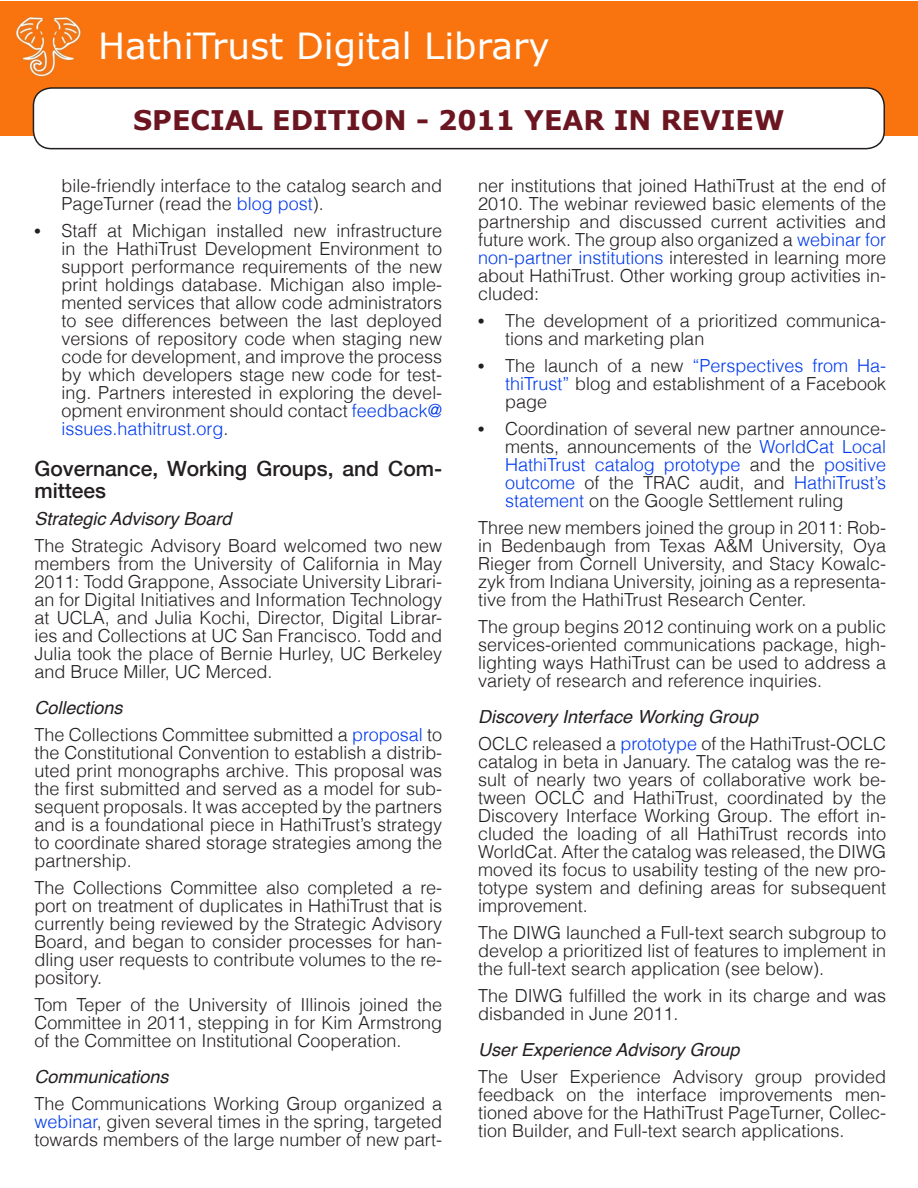
<style>
.page{position:relative;width:918px;height:1188px;background:#fff}
.page>*{position:absolute;margin:0;border:0;box-sizing:border-box;transform-origin:0 0}
.t1{font:36px "Verdana";color:#fff}
.t2{font:700 27px "Verdana";color:#6b1521}
.t3{font:500 21px/22.5px "Helvetica Neue";color:#231f20}
.t4{font:300 18px/18px "Helvetica";color:#231f20;text-align:justify}
.t5{font:italic 18px "Helvetica";color:#231f20}
.s1{color:#003aed}
.s2{font-family:"Times";font-weight:400}
</style>
<div class="page">
<div style="left:1px;top:1px;width:917px;height:134px;background:#f9740f"></div>
<img style="left:16px;top:16px;width:65px;height:61px">
<div style="left:33px;top:88px;width:851px;height:61px;background:#fff;border-radius:18px"></div>
<div style="left:33px;top:87px;width:852px;height:62px;border:2px solid #231f20;border-radius:18px"></div>
<p class="t1" style="left:98px;top:23px;width:453px">HathiTrust Digital Library</p>
<p class="t2" style="left:133px;top:103px;width:653px">SPECIAL EDITION - 2011 YEAR IN REVIEW</p>
<p class="t4" style="left:62px;top:177px;width:382px">bile-friendly interface to the catalog search and<br>PageTurner (read the <span class="s1">blog post</span>).</p>
<p class="t4" style="left:62px;top:222px;width:382px;text-indent:-27px"><span class="s2">•</span> Staff at Michigan installed new infrastructure in the HathiTrust Development Environment to support performance requirements of the new print holdings database. Michigan also imple&shy;mented services that allow code administrators to see differences between the last deployed versions of repository code when staging new code for development, and improve the process by which developers stage new code for test&shy;ing. Partners interested in exploring the devel&shy;opment environment should contact <span class="s1">feedback@ issues.hathitrust.org</span>.</p>
<p class="t3" style="left:34px;top:457px;width:409px">Governance, Working Groups, and Com&shy;mittees</p>
<p class="t5" style="left:34px;top:505px;width:199px">Strategic Advisory Board</p>
<p class="t4" style="left:34px;top:537px;width:409px">The Strategic Advisory Board welcomed two new members from the University of California in May 2011: Todd Grappone, Associate University Librari&shy;an for Digital Initiatives and Information Technology at UCLA, and Julia Kochi, Director, Digital Librar&shy;ies and Collections at UC San Francisco. Todd and Julia took the place of Bernie Hurley, UC Berkeley and Bruce Miller, UC Merced.</p>
<p class="t5" style="left:34px;top:694px;width:90px">Collections</p>
<p class="t4" style="left:34px;top:726px;width:409px">The Collections Committee submitted a <span class="s1">proposal</span> to the Constitutional Convention to establish a distrib&shy;uted print monographs archive. This proposal was the first submitted and served as a model for sub&shy;sequent proposals. It was accepted by the partners and is a foundational piece in HathiTrust’s strategy to coordinate shared storage strategies among the partnership.</p>
<p class="t4" style="left:34px;top:879px;width:409px">The Collections Committee also completed a re&shy;port on treatment of duplicates in HathiTrust that is currently being reviewed by the Strategic Advisory Board, and began to consider processes for han&shy;dling user requests to contribute volumes to the re&shy;pository.</p>
<p class="t4" style="left:34px;top:996px;width:409px">Tom Teper of the University of Illinois joined the Committee in 2011, stepping in for Kim Armstrong of the Committee on Institutional Cooperation.</p>
<p class="t5" style="left:34px;top:1063px;width:136px">Communications</p>
<p class="t4" style="left:34px;top:1095px;width:409px">The Communications Working Group organized a <span class="s1">webinar</span>, given several times in the spring, targeted towards members of the large number of new part-</p>
<p class="t4" style="left:478px;top:177px;width:409px">ner institutions that joined HathiTrust at the end of 2010. The webinar reviewed basic elements of the partnership and discussed current activities and future work. The group also organized a <span class="s1">webinar for non-partner institutions</span> interested in learning more about HathiTrust. Other working group activities in&shy;cluded:</p>
<p class="t4" style="left:505px;top:312px;width:382px;text-indent:-27px"><span class="s2">•</span> The development of a prioritized communica&shy;tions and marketing plan</p>
<p class="t4" style="left:505px;top:357px;width:382px;text-indent:-27px"><span class="s2">•</span> The launch of a new <span class="s1">“Perspectives from Ha&shy;thiTrust”</span> blog and establishment of a Facebook page</p>
<p class="t4" style="left:505px;top:420px;width:382px;text-indent:-27px"><span class="s2">•</span> Coordination of several new partner announce&shy;ments, announcements of the <span class="s1">WorldCat Local HathiTrust catalog prototype</span> and the <span class="s1">positive outcome</span> of the TRAC audit, and <span class="s1">HathiTrust’s statement</span> on the Google Settlement ruling</p>
<p class="t4" style="left:478px;top:519px;width:409px">Three new members joined the group in 2011: Rob&shy;in Bedenbaugh from Texas A&amp;M University, Oya Rieger from Cornell University, and Stacy Kowalc&shy;zyk from Indiana University, joining as a representa&shy;tive from the HathiTrust Research Center.</p>
<p class="t4" style="left:478px;top:618px;width:409px">The group begins 2012 continuing work on a public services-oriented communications package, high&shy;lighting ways HathiTrust can be used to address a variety of research and reference inquiries.</p>
<p class="t5" style="left:478px;top:703px;width:281px">Discovery Interface Working Group</p>
<p class="t4" style="left:478px;top:735px;width:409px">OCLC released a <span class="s1">prototype</span> of the HathiTrust-OCLC catalog in beta in January. The catalog was the re&shy;sult of nearly two years of collaborative work be&shy;tween OCLC and HathiTrust, coordinated by the Discovery Interface Working Group. The effort in&shy;cluded the loading of all HathiTrust records into WorldCat. After the catalog was released, the DIWG moved its focus to usability testing of the new pro&shy;totype system and defining areas for subsequent improvement.</p>
<p class="t4" style="left:478px;top:924px;width:409px">The DIWG launched a Full-text search subgroup to develop a prioritized list of features to implement in the full-text search application (see below).</p>
<p class="t4" style="left:478px;top:987px;width:409px">The DIWG fulfilled the work in its charge and was disbanded in June 2011.</p>
<p class="t5" style="left:478px;top:1036px;width:263px">User Experience Advisory Group</p>
<p class="t4" style="left:478px;top:1068px;width:409px">The User Experience Advisory group provided feedback on the interface improvements men&shy;tioned above for the HathiTrust PageTurner, Collec&shy;tion Builder, and Full-text search applications.</p>
</div>
